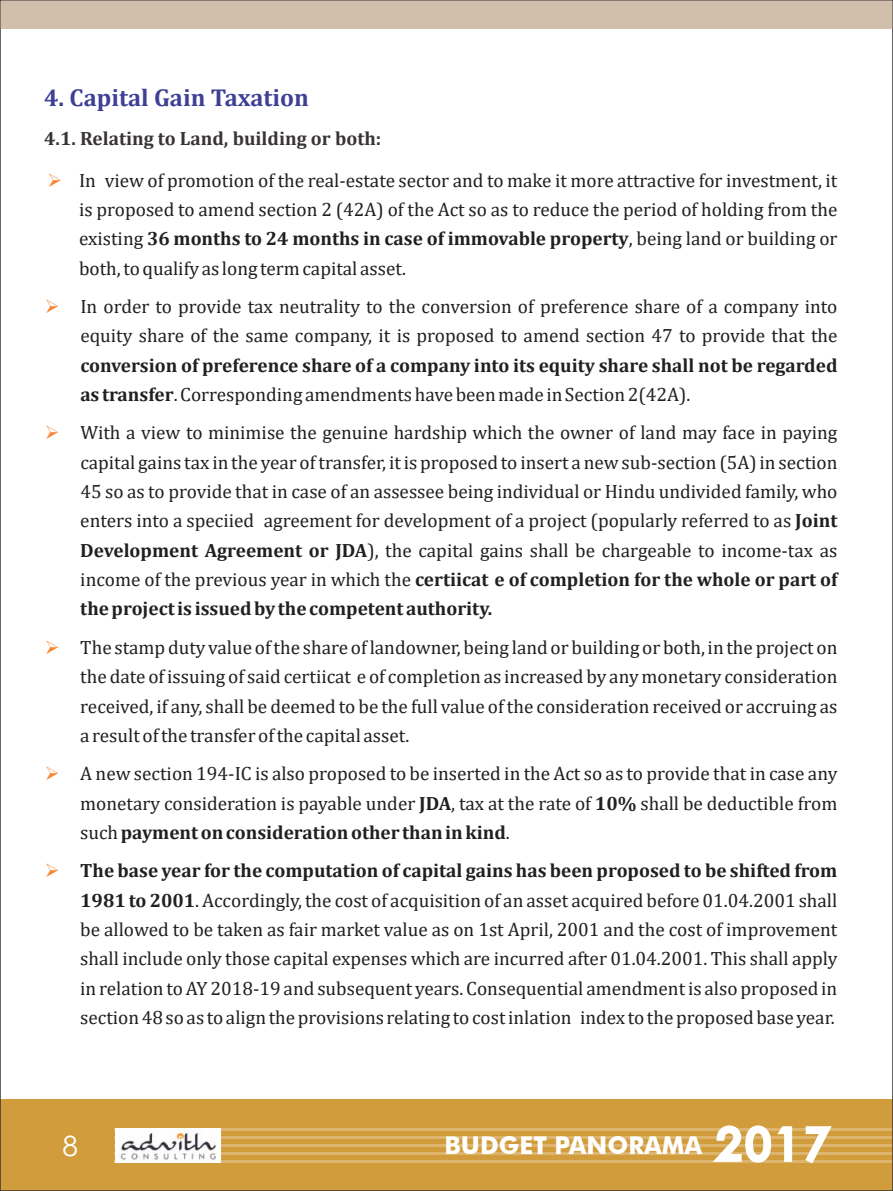
<style>
.page{position:relative;width:893px;height:1191px;background:#fff}
.page>*{position:absolute;margin:0;border:0;box-sizing:border-box;transform-origin:0 0}
.t1{font:28px "Century Gothic";color:#fff}
.t2{font:700 24.5px "Cambria";color:#3d4094}
.t3{font:700 24.5px "Futura BT";color:#fff}
.t4{font:19.25px/29.4px "Cambria";color:#211f1f;text-align:justify}
.t5{font:700 19.25px/29.4px "Cambria";color:#211f1f}
.t6{font:700 19.25px "Cambria";color:#383336}
.s1{color:#f58733}
.s2{font-weight:700}
.s3{font-weight:400}
.s4{font-family:"Century Gothic";font-weight:400;font-size:42.7px}
</style>
<div class="page">
<div style="left:0;top:1099px;width:893px;height:92px;background:#d19c3b"></div>
<hr style="left:115px;top:1128px;width:778px;height:2px;background:#deb56e">
<hr style="left:115px;top:1136px;width:778px;height:2px;background:#deb56e">
<hr style="left:115px;top:1144px;width:778px;height:2px;background:#deb56e">
<hr style="left:115px;top:1152px;width:778px;height:2px;background:#deb56e">
<hr style="left:115px;top:1159px;width:778px;height:3px;background:#deb56e">
<div style="left:116px;top:1128px;width:105px;height:35px;background:#fff"></div>
<img style="left:120px;top:1128px;width:96px;height:32px">
<div style="left:0;top:0;width:893px;height:28px;background:#d1bfab"></div>
<p class="t2" style="left:44px;top:80px;width:266px">4. Capital Gain Taxation</p>
<p class="t6" style="left:44px;top:125px;width:339px">4.1. Relating to Land, building or both:</p>
<p class="t4" style="left:79px;top:165px;width:760px;text-indent:-31px"><span class="s1">➢</span> In view of promotion of the real‐estate sector and to make it more attractive for investment, it is proposed to amend section 2 (42A) of the Act so as to reduce the period of holding from the existing <span class="s2">36 months to 24 months in case of immovable property</span>, being land or building or both, to qualify as long term capital asset.</p>
<p class="t4" style="left:45px;top:291px;width:794px;text-align:right"><span class="s1">➢</span> In order to provide tax neutrality to the conversion of preference share of a company into equity share of the same company, it is proposed to amend section 47 to provide that the</p>
<p class="t5" style="left:80px;top:350px;width:759px">conversion of preference share of a company into its equity share shall not be regarded as transfer<span class="s3">. Corresponding amendments have been made in Section 2(42A).</span></p>
<p class="t4" style="left:80px;top:418px;width:759px;text-indent:-35px"><span class="s1">➢</span> With a view to minimise the genuine hardship which the owner of land may face in paying capital gains tax in the year of transfer, it is proposed to insert a new sub‐section (5A) in section 45 so as to provide that in case of an assessee being individual or Hindu undivided family, who enters into a speciied agreement for development of a project (popularly referred to as <span class="s2">Joint Development Agreement or JDA</span>), the capital gains shall be chargeable to income‐tax as income of the previous year in which the <span class="s2">certiicat e of completion for the whole or part of the project is issued by the competent authority.</span></p>
<p class="t4" style="left:80px;top:632px;width:759px;text-indent:-35px"><span class="s1">➢</span> The stamp duty value of the share of landowner, being land or building or both, in the project on the date of issuing of said certiicat e of completion as increased by any monetary consideration received, if any, shall be deemed to be the full value of the consideration received or accruing as a result of the transfer of the capital asset.</p>
<p class="t4" style="left:80px;top:759px;width:759px;text-indent:-35px"><span class="s1">➢</span> A new section 194‐IC is also proposed to be inserted in the Act so as to provide that in case any monetary consideration is payable under <span class="s2">JDA</span>, tax at the rate of <span class="s2">10%</span> shall be deductible from such <span class="s2">payment on consideration other than in kind</span>.</p>
<p class="t4" style="left:80px;top:856px;width:759px;text-indent:-35px"><span class="s1">➢</span> <span class="s2">The base year for the computation of capital gains has been proposed to be shifted from 1981 to 2001</span>. Accordingly, the cost of acquisition of an asset acquired before 01.04.2001 shall be allowed to be taken as fair market value as on 1st April, 2001 and the cost of improvement shall include only those capital expenses which are incurred after 01.04.2001. This shall apply in relation to AY 2018‐19 and subsequent years. Consequential amendment is also proposed in section 48 so as to align the provisions relating to cost inlation index to the proposed base year.</p>
<h1 class="t1" style="left:63px;top:1126px;width:17px">8</h1>
<p class="t3" style="left:444px;top:1135px;width:386px">BUDGET PANORAMA <span class="s4">2 0 1 7</span></p>
</div>
